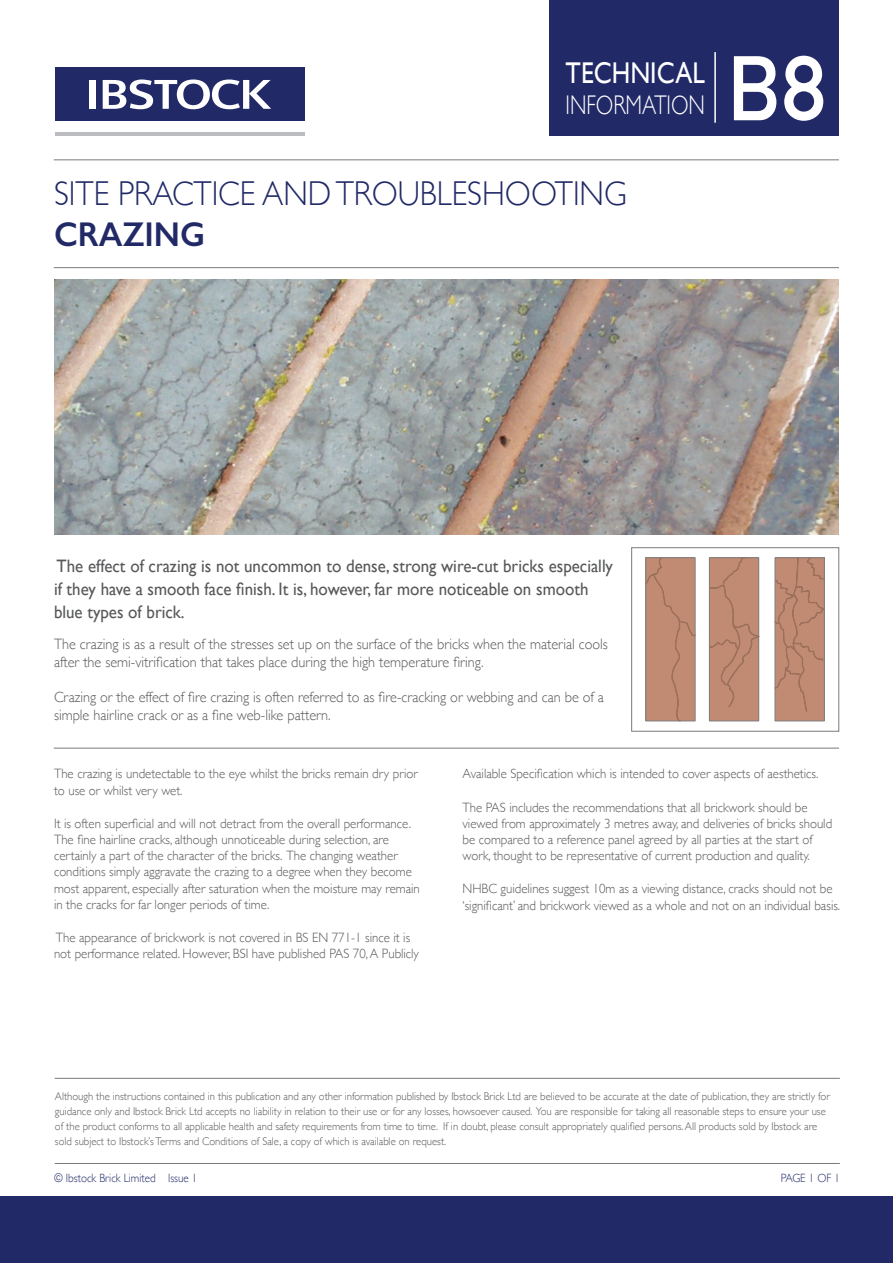
<style>
.page{position:relative;width:893px;height:1263px;background:#fff}
.page>*{position:absolute;margin:0;border:0;box-sizing:border-box;transform-origin:0 0}
.t1{font:700 90px "DIN Alternate";color:#fff;scale:.95 1}
.t2{font:300 34.5px/41.4px "Gill Sans";color:#212a67;scale:.92 1}
.t3{font:30px "Gill Sans";color:#fff;scale:.85 1}
.t4{font:300 27px "Gill Sans";color:#fff;scale:.79 1}
.t5{font:18px/23.2px "Gill Sans";color:#57585a;scale:.94 1}
.t6{font:300 15px/18px "Gill Sans";color:#57585a;scale:.95 1}
.t7{font:300 13.5px/16.2px "Gill Sans";color:#57585a;scale:.95 1}
.t8{font:300 12px "Gill Sans";color:#212a67;scale:.92 1}
.t9{font:300 11.25px/15px "Gill Sans";color:#57585a;scale:.95 1}
.s1{font-weight:600}
</style>
<div class="page">
<div style="left:0;top:1196px;width:893px;height:67px;background:#212a67"></div>
<hr style="left:55px;top:1078px;width:785px;height:1px;background:#787a7d">
<hr style="left:55px;top:1163px;width:785px;height:1px;background:#787a7d">
<hr style="left:54px;top:160px;width:785px;height:1px;background:#787a7d">
<hr style="left:54px;top:267px;width:785px;height:1px;background:#787a7d">
<hr style="left:54px;top:748px;width:785px;height:1px;background:#787a7d">
<hr style="left:56px;top:132px;width:249px;height:4px;background:#bcbdc0">
<div style="left:55px;top:68px;width:250px;height:53px;background:#212a67"></div>
<svg style="left:103px;top:80px;width:168px;height:29px"></svg>
<div style="left:89px;top:80px;width:7px;height:29px;background:#fff"></div>
<div style="left:549px;top:0;width:290px;height:135px;background:#212a67"></div>
<hr style="left:714px;top:52px;width:2px;height:71px;background:#fff">
<img style="left:55px;top:279px;width:784px;height:256px">
<div style="left:709px;top:558px;width:50px;height:163px;background:#c18a72"></div>
<svg style="left:646px;top:557px;width:50px;height:164px;background:#bc8871"></svg>
<svg style="left:709px;top:557px;width:51px;height:152px"></svg>
<svg style="left:774px;top:557px;width:51px;height:162px;background:#bb8871"></svg>
<div style="left:631px;top:547px;width:208px;height:184px;border:1px solid #787a7d"></div>
<p class="t3" style="left:566px;top:55px;width:165px">TECHNICAL</p>
<p class="t4" style="left:566px;top:84px;width:178px">INFORMATION</p>
<p class="t2" style="left:54px;top:171px;width:624px">SITE PRACTICE AND TROUBLESHOOTING<br><span class="s1">CRAZING</span></p>
<p class="t1" style="left:727px;top:20px;width:105px">B8</p>
<p class="t5" style="left:54px;top:554px;width:596px">The effect of crazing is not uncommon to dense, strong wire-cut bricks especially if they have a smooth face finish. It is, however, far more noticeable on smooth blue types of brick.</p>
<p class="t6" style="left:54px;top:634px;width:584px">The crazing is as a result of the stresses set up on the surface of the bricks when the material cools after the semi-vitrification that takes place during the high temperature firing.</p>
<p class="t6" style="left:54px;top:687px;width:580px">Crazing or the effect of fire crazing is often referred to as fire-cracking or webbing and can be of a simple hairline crack or as a fine web-like pattern.</p>
<p class="t7" style="left:54px;top:765px;width:384px">The crazing is undetectable to the eye whilst the bricks remain dry prior to use or whilst very wet.</p>
<p class="t7" style="left:54px;top:815px;width:387px">It is often superficial and will not detract from the overall performance.<br>The fine hairline cracks, although unnoticeable during selection, are certainly a part of the character of the bricks. The changing weather conditions simply aggravate the crazing to a degree when they become most apparent, especially after saturation when the moisture may remain in the cracks for far longer periods of time.</p>
<p class="t7" style="left:54px;top:929px;width:386px">The appearance of brickwork is not covered in BS EN 771-1 since it is not performance related. However, BSI have published PAS 70, A Publicly</p>
<p class="t7" style="left:462px;top:765px;width:376px">Available Specification which is intended to cover aspects of aesthetics.</p>
<p class="t7" style="left:462px;top:798px;width:391px">The PAS includes the recommendations that all brickwork should be viewed from approximately 3 metres away, and deliveries of bricks should be compared to a reference panel agreed by all parties at the start of work, thought to be representative of current production and quality.</p>
<p class="t7" style="left:462px;top:880px;width:399px">NHBC guidelines suggest 10m as a viewing distance, cracks should not be ‘significant’ and brickwork viewed as a whole and not on an individual basis.</p>
<p class="t9" style="left:55px;top:1088px;width:817px">Although the instructions contained in this publication and any other information published by Ibstock Brick Ltd are believed to be accurate at the date of publication, they are strictly for guidance only and Ibstock Brick Ltd accepts no liability in relation to their use or for any losses, howsoever caused. You are responsible for taking all reasonable steps to ensure your use of the product conforms to all applicable health and safety requirements from time to time. If in doubt, please consult appropriately qualified persons. All products sold by Ibstock are sold subject to Ibstock’s Terms and Conditions of Sale, a copy of which is available on request.</p>
<p class="t8" style="left:781px;top:1168px;width:66px">PAGE 1 OF 1</p>
<p class="t8" style="left:54px;top:1168px;width:157px">© Ibstock Brick Limited Issue 1</p>
</div>
